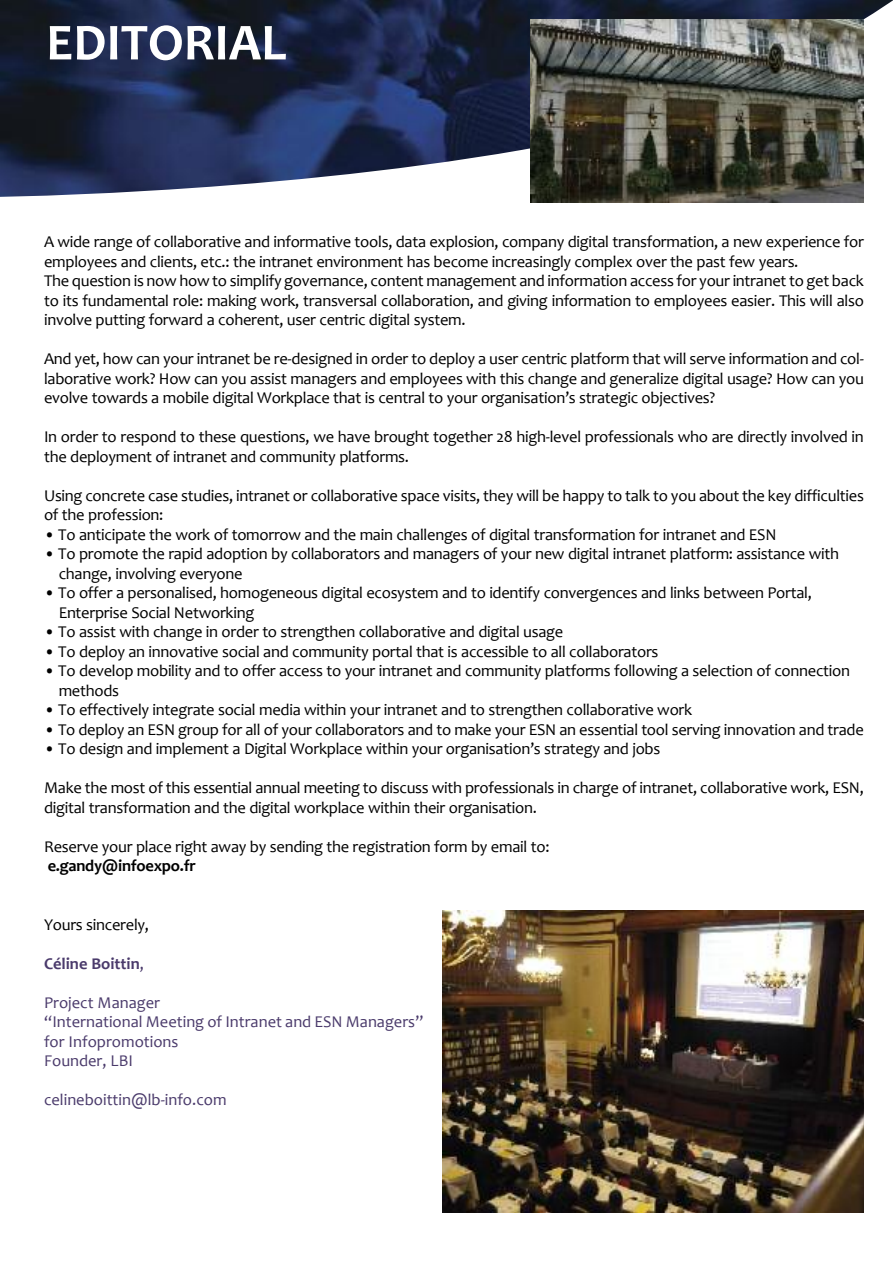
<style>
.page{position:relative;width:893px;height:1263px;background:#fff}
.page>*{position:absolute;margin:0;border:0;box-sizing:border-box;transform-origin:0 0}
.t1{font:700 52.35px "Candara";color:#fff}
.t2{font:16.5px/19.5px "Candara";letter-spacing:-.015em;color:#000}
.t3{font:16.5px/19.5px "Candara";color:#4a3a6b}
.t4{font:700 16.5px "Candara";letter-spacing:-.015em;color:#000}
.t5{font:700 16.5px "Candara";color:#4a3a6b}
.s1{font-weight:400}
</style>
<div class="page">
<img style="left:0;top:0;width:893px;height:197px">
<img style="left:443px;top:911px;width:421px;height:302px">
<img style="left:530px;top:19px;width:333px;height:184px">
<h1 class="t1" style="left:46px;top:10px;width:241px">EDITORIAL</h1>
<p class="t2" style="left:44px;top:232px;width:821px">A wide range of collaborative and informative tools, data explosion, company digital transformation, a new experience for employees and clients, etc.: the intranet environment has become increasingly complex over the past few years.<br>The question is now how to simplify governance, content management and information access for your intranet to get back to its fundamental role: making work, transversal collaboration, and giving information to employees easier. This will also involve putting forward a coherent, user centric digital system.</p>
<p class="t2" style="left:44px;top:349px;width:821px;text-align:justify">And yet, how can your intranet be re-designed in order to deploy a user centric platform that will serve information and col&shy;laborative work? How can you assist managers and employees with this change and generalize digital usage? How can you evolve towards a mobile digital Workplace that is central to your organisation’s strategic objectives?</p>
<p class="t2" style="left:44px;top:427px;width:821px">In order to respond to these questions, we have brought together 28 high-level professionals who are directly involved in the deployment of intranet and community platforms.</p>
<p class="t2" style="left:44px;top:485px;width:821px">Using concrete case studies, intranet or collaborative space visits, they will be happy to talk to you about the key difficulties of the profession:</p>
<p class="t2" style="left:44px;top:524px;width:734px">• To anticipate the work of tomorrow and the main challenges of digital transformation for intranet and ESN</p>
<p class="t2" style="left:59px;top:544px;width:782px;text-indent:-15px">• To promote the rapid adoption by collaborators and managers of your new digital intranet platform: assistance with change, involving everyone</p>
<p class="t2" style="left:59px;top:583px;width:755px;text-indent:-15px">• To offer a personalised, homogeneous digital ecosystem and to identify convergences and links between Portal,<br>Enterprise Social Networking</p>
<p class="t2" style="left:44px;top:622px;width:521px">• To assist with change in order to strengthen collaborative and digital usage</p>
<p class="t2" style="left:44px;top:641px;width:616px">• To deploy an innovative social and community portal that is accessible to all collaborators</p>
<p class="t2" style="left:59px;top:661px;width:793px;text-indent:-15px">• To develop mobility and to offer access to your intranet and community platforms following a selection of connection methods</p>
<p class="t2" style="left:44px;top:700px;width:650px">• To effectively integrate social media within your intranet and to strengthen collaborative work</p>
<p class="t2" style="left:44px;top:719px;width:821px">• To deploy an ESN group for all of your collaborators and to make your ESN an essential tool serving innovation and trade</p>
<p class="t2" style="left:44px;top:739px;width:618px">• To design and implement a Digital Workplace within your organisation’s strategy and jobs</p>
<p class="t2" style="left:44px;top:778px;width:821px">Make the most of this essential annual meeting to discuss with professionals in charge of intranet, collaborative work, ESN, digital transformation and the digital workplace within their organisation.</p>
<p class="t2" style="left:44px;top:836px;width:507px">Reserve your place right away by sending the registration form by email to:</p>
<p class="t4" style="left:48px;top:855px;width:150px">e.gandy@infoexpo.fr</p>
<p class="t2" style="left:44px;top:914px;width:107px">Yours sincerely,</p>
<p class="t5" style="left:44px;top:953px;width:101px">Céline Boittin<span class="s1">,</span></p>
<p class="t3" style="left:44px;top:992px;width:381px">Project Manager<br>“International Meeting of Intranet and ESN Managers” for Infopromotions<br>Founder, LBI</p>
<p class="t3" style="left:44px;top:1090px;width:184px">celineboittin@lb-info.com</p>
</div>
